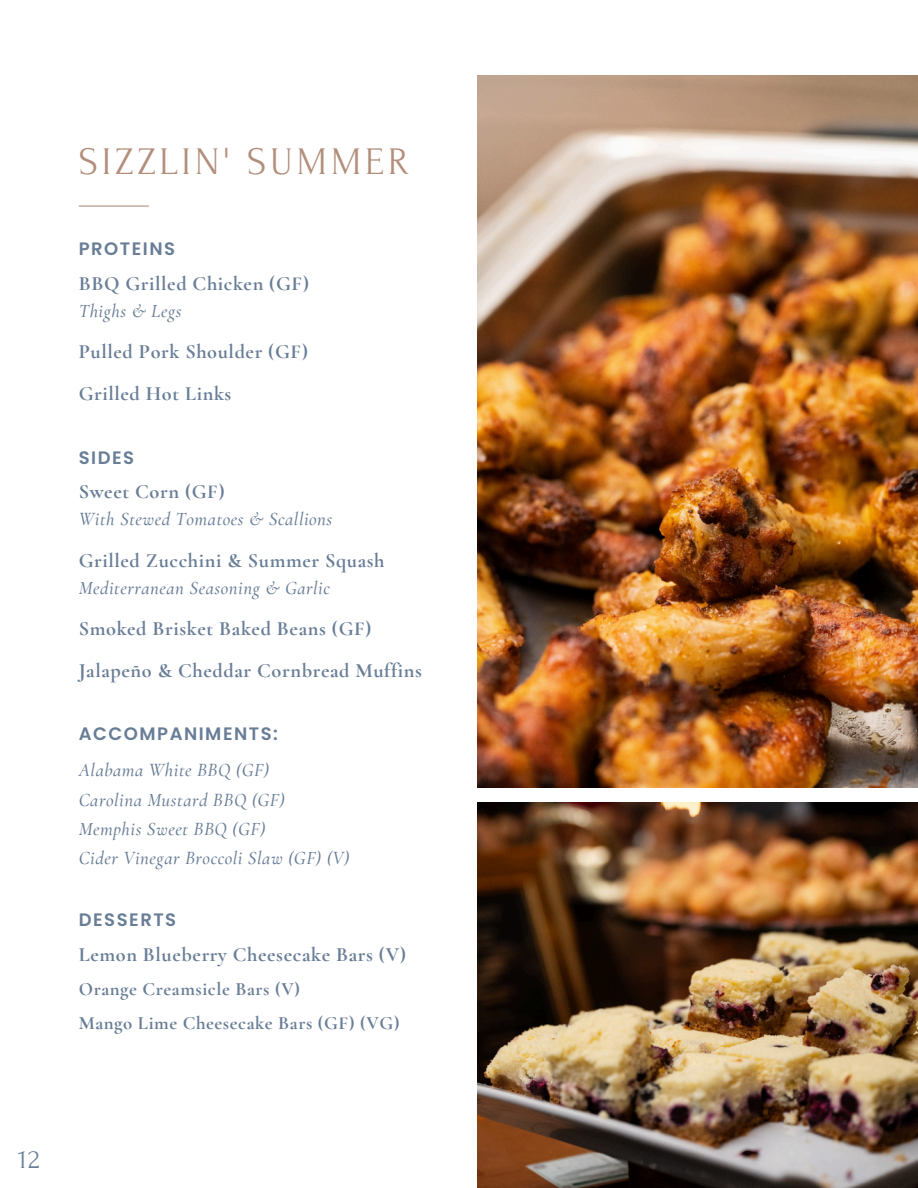
<style>
.page{position:relative;width:918px;height:1188px;background:#fff}
.page>*{position:absolute;margin:0;border:0;box-sizing:border-box;transform-origin:0 0}
.t1{font:39px "Forum";letter-spacing:.1em;color:#b28e7b}
.t2{font:27px "Forum";color:#687d96}
.t3{font:700 20.25px/42.2px "Cormorant Garamond";letter-spacing:.03em;color:#687d96}
.t4{font:italic 500 18.75px/29.2px "Cormorant Garamond";letter-spacing:.03em;color:#687d96}
.t5{font:700 18.75px/33.3px "Cormorant Garamond";letter-spacing:.03em;color:#687d96}
.t6{font:600 18px "Poppins";letter-spacing:.085em;color:#687d96}
</style>
<div class="page">
<hr style="left:79px;top:206px;width:70px;height:1px;background:#b28e7b">
<img style="left:478px;top:803px;width:440px;height:385px">
<img style="left:478px;top:75px;width:440px;height:712px">
<p class="t1" style="left:79px;top:141px;width:332px">SIZZLIN' SUMMER</p>
<p class="t6" style="left:79px;top:236px;width:98px">PROTEINS</p>
<p class="t3" style="left:79px;top:263px;width:232px">BBQ Grilled Chicken (GF)</p>
<p class="t4" style="left:79px;top:297px;width:104px">Thighs &amp; Legs</p>
<p class="t3" style="left:79px;top:331px;width:231px">Pulled Pork Shoulder (GF)</p>
<p class="t3" style="left:79px;top:373px;width:154px">Grilled Hot Links</p>
<p class="t6" style="left:79px;top:445px;width:57px">SIDES</p>
<p class="t3" style="left:79px;top:471px;width:147px">Sweet Corn (GF)</p>
<p class="t4" style="left:79px;top:505px;width:255px">With Stewed Tomatoes &amp; Scallions</p>
<p class="t3" style="left:79px;top:539px;width:307px">Grilled Zucchini &amp; Summer Squash</p>
<p class="t4" style="left:79px;top:573px;width:253px">Mediterranean Seasoning &amp; Garlic</p>
<p class="t3" style="left:79px;top:607px;width:345px">Smoked Brisket Baked Beans (GF)<br>Jalapeño &amp; Cheddar Cornbread Muffins</p>
<p class="t6" style="left:79px;top:722px;width:201px">ACCOMPANIMENTS:</p>
<p class="t4" style="left:79px;top:756px;width:272px">Alabama White BBQ (GF)<br>Carolina Mustard BBQ (GF)<br>Memphis Sweet BBQ (GF)<br>Cider Vinegar Broccoli Slaw (GF) (V)</p>
<p class="t6" style="left:79px;top:907px;width:99px">DESSERTS</p>
<p class="t3" style="left:79px;top:933px;width:329px">Lemon Blueberry Cheesecake Bars (V)</p>
<p class="t5" style="left:79px;top:973px;width:322px">Orange Creamsicle Bars (V)<br>Mango Lime Cheesecake Bars (GF) (VG)</p>
<p class="t2" style="left:18px;top:1144px;width:23px">12</p>
</div>
